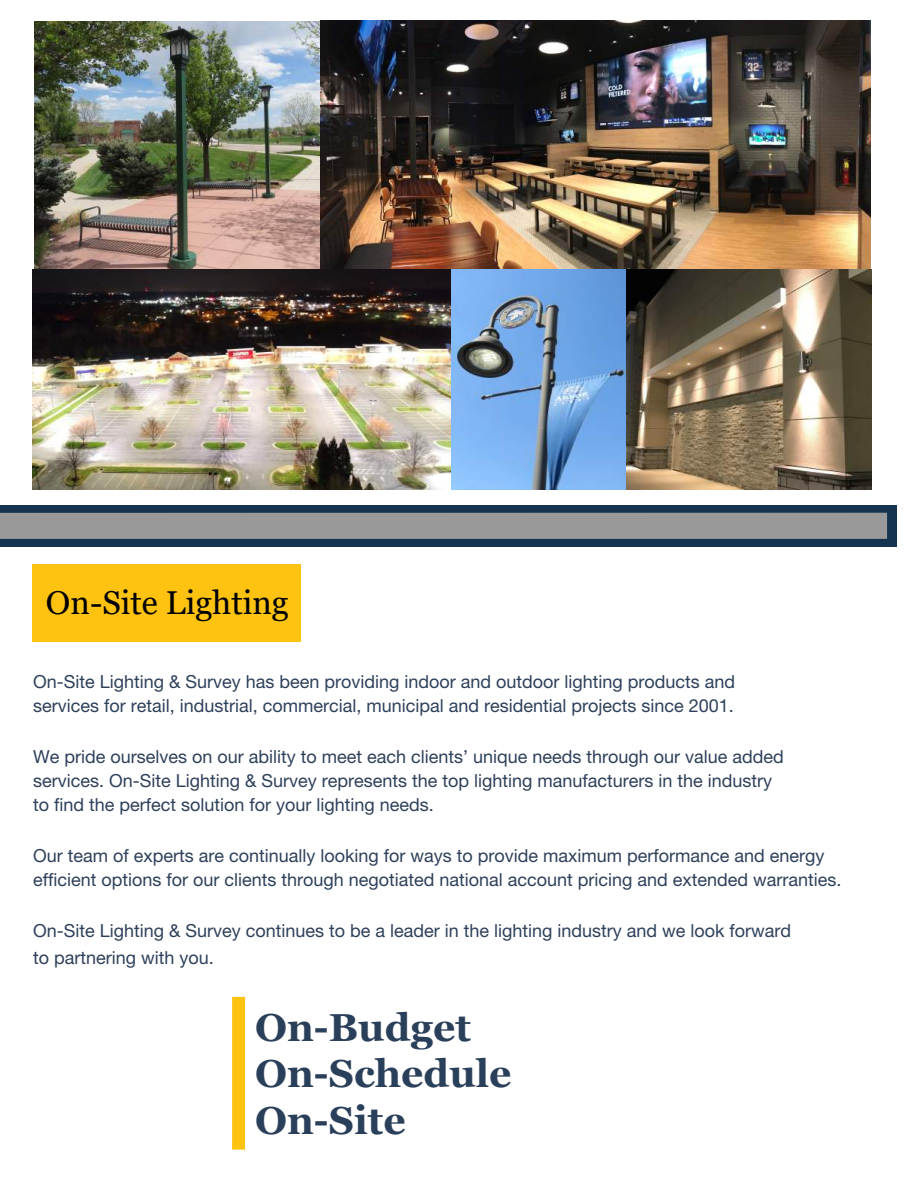
<style>
.page{position:relative;width:918px;height:1188px;background:#fff}
.page>*{position:absolute;margin:0;border:0;box-sizing:border-box;transform-origin:0 0}
.t1{font:700 39px/46.2px "Georgia";color:#2a3f59}
.t2{font:33px "Georgia";color:#000}
.t3{font:18px/24px "Helvetica Neue";color:#2e405a}
</style>
<div class="page">
<img style="left:33px;top:21px;width:839px;height:469px">
<div style="left:32px;top:564px;width:269px;height:78px;background:#fec210"></div>
<div style="left:232px;top:997px;width:13px;height:153px;background:#fec210"></div>
<div style="left:0;top:505px;width:897px;height:41px;background:#14334e"></div>
<div style="left:0;top:513px;width:887px;height:26px;background:#999"></div>
<h2 class="t2" style="left:46px;top:582px;width:244px">On-Site Lighting</h2>
<p class="t3" style="left:33px;top:669px;width:704px">On-Site Lighting &amp; Survey has been providing indoor and outdoor lighting products and services for retail, industrial, commercial, municipal and residential projects since 2001.</p>
<p class="t3" style="left:33px;top:744px;width:752px">We pride ourselves on our ability to meet each clients’ unique needs through our value added services. On-Site Lighting &amp; Survey represents the top lighting manufacturers in the industry to find the perfect solution for your lighting needs.</p>
<p class="t3" style="left:33px;top:843px;width:810px">Our team of experts are continually looking for ways to provide maximum performance and energy efficient options for our clients through negotiated national account pricing and extended warranties.</p>
<p class="t3" style="left:33px;top:917px;width:760px;line-height:27px">On-Site Lighting &amp; Survey continues to be a leader in the lighting industry and we look forward to partnering with you.</p>
<h1 class="t1" style="left:255px;top:1005px;width:258px">On-Budget<br>On-Schedule<br>On-Site</h1>
</div>
